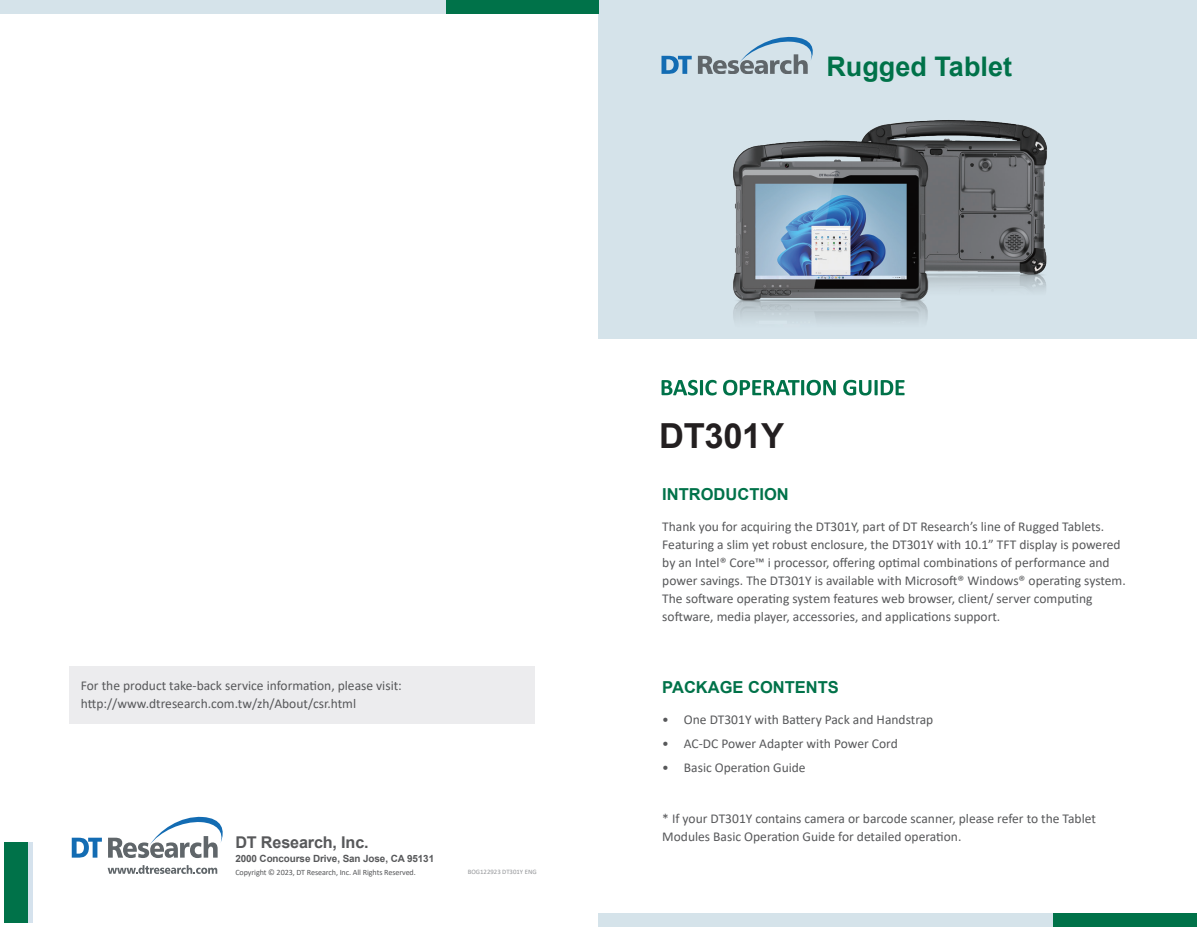
<style>
.page{position:relative;width:1197px;height:927px;background:#fff}
.page>*{position:absolute;margin:0;border:0;box-sizing:border-box;transform-origin:0 0}
.Product_Model_Subhea{font:700 34.5px "Arial";letter-spacing:-.01em;color:#231f20}
.t1{font:700 27px "Arial";color:#007249}
.Header_1{font:700 16.5px "Arial";color:#007249}
.Table_Header{font:700 16.2px "Arial";letter-spacing:-.01em;color:#57585a}
.t2{font:13.5px/18px "Calibri";color:#57585a}
.Table_Header-2{font:700 9.9px "Arial";letter-spacing:-.01em;color:#57585a}
.Table_Header-3{font:8.1px "Calibri";letter-spacing:-.01em;color:#57585a}
.t3{font:6.75px "Calibri";color:#939598}
</style>
<div class="page">
<div style="left:598px;top:0;width:599px;height:339px;background:#d5e3ea"></div>
<svg style="left:661px;top:56px;width:30px;height:18px"></svg>
<svg style="left:698px;top:36px;width:115px;height:38px"></svg>
<svg style="left:661px;top:380px;width:243px;height:15px"></svg>
<div style="left:1052px;top:913px;width:145px;height:14px;background:#007249"></div>
<div style="left:598px;top:913px;width:454px;height:14px;background:#d5e3ea"></div>
<div style="left:446px;top:0;width:152px;height:14px;background:#007249"></div>
<div style="left:0;top:0;width:446px;height:14px;background:#d5e3ea"></div>
<div style="left:4px;top:842px;width:24px;height:80px;background:#007249"></div>
<hr style="left:28px;top:842px;width:4px;height:80px;background:#d5e2ed">
<svg style="left:72px;top:837px;width:30px;height:20px"></svg>
<svg style="left:108px;top:816px;width:115px;height:42px"></svg>
<svg style="left:108px;top:865px;width:109px;height:8px"></svg>
<img style="left:733px;top:120px;width:314px;height:202px">
<div style="left:69px;top:666px;width:465px;height:57px;background:#ececee"></div>
<h2 class="t1" style="left:826px;top:48px;width:187px">Rugged Tablet</h2>
<p class="t2" style="left:81px;top:675px;width:322px">For the product take-back service information, please visit: http://www.dtresearch.com.tw/zh/About/csr.html</p>
<p class="Table_Header" style="left:235px;top:831px;width:135px">DT Research, Inc.</p>
<p class="Table_Header-2" style="left:235px;top:851px;width:200px">2000 Concourse Drive, San Jose, CA 95131</p>
<p class="Table_Header-3" style="left:235px;top:866px;width:182px">Copyright © 2023, DT Research, Inc. All Rights Reserved.</p>
<p class="t3" style="left:468px;top:867px;width:70px">BOG122923 DT301Y ENG</p>
<p class="Product_Model_Subhea" style="left:659px;top:412px;width:126px">DT301Y</p>
<p class="Header_1" style="left:662px;top:483px;width:128px">INTRODUCTION</p>
<p class="t2" style="left:662px;top:517px;width:465px">Thank you for acquiring the DT301Y, part of DT Research’s line of Rugged Tablets.<br>Featuring a slim yet robust enclosure, the DT301Y with 10.1” TFT display is powered by an Intel® Core™ i processor, offering optimal combinations of performance and power savings. The DT301Y is available with Microsoft® Windows® operating system.<br>The software operating system features web browser, client/ server computing software, media player, accessories, and applications support.</p>
<p class="Header_1" style="left:662px;top:675px;width:178px">PACKAGE CONTENTS</p>
<p class="t2" style="left:662px;top:710px;width:272px">• One DT301Y with Battery Pack and Handstrap</p>
<p class="t2" style="left:662px;top:734px;width:237px">• AC-DC Power Adapter with Power Cord</p>
<p class="t2" style="left:662px;top:758px;width:145px">• Basic Operation Guide</p>
<p class="t2" style="left:662px;top:809px;width:435px">* If your DT301Y contains camera or barcode scanner, please refer to the Tablet<br>Modules Basic Operation Guide for detailed operation.</p>
</div>
